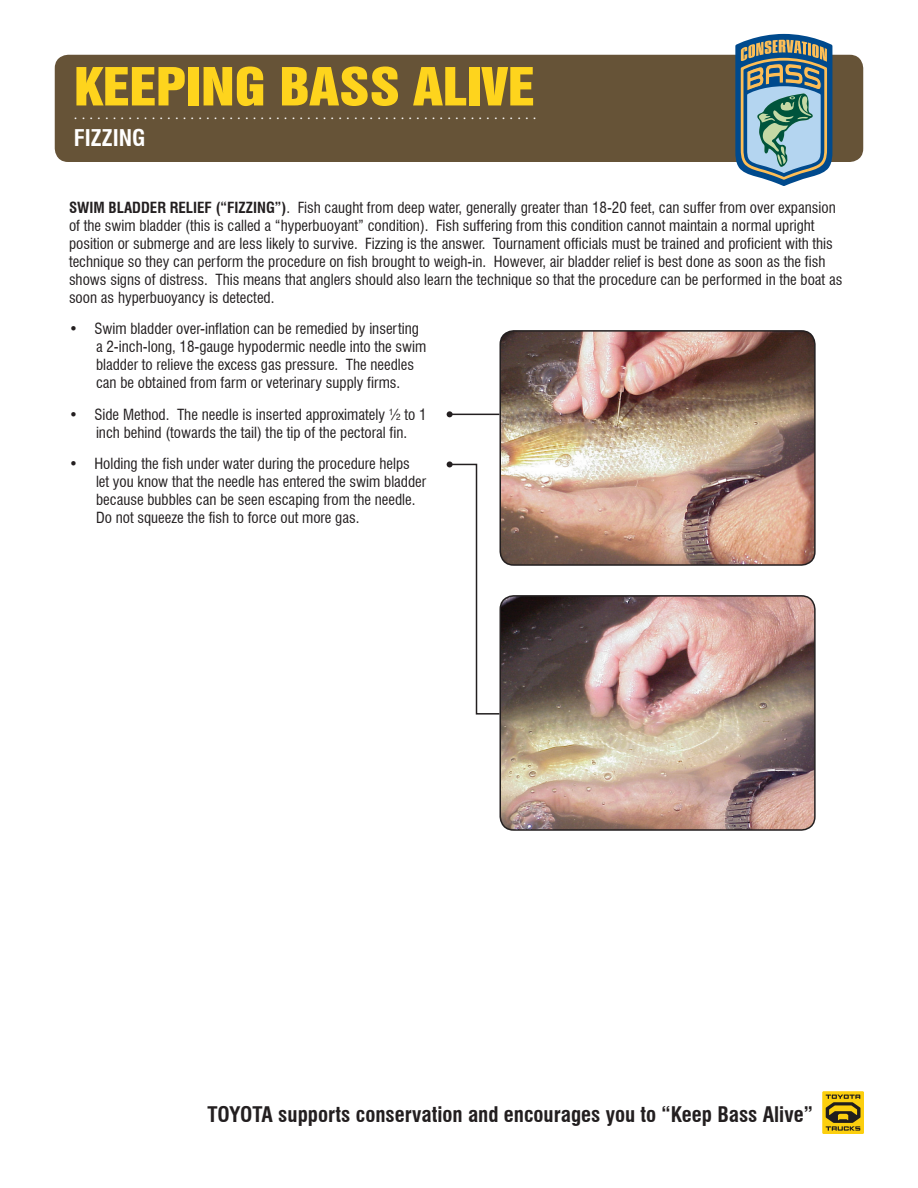
<style>
.page{position:relative;width:918px;height:1188px;background:#fff}
.page>*{position:absolute;margin:0;border:0;box-sizing:border-box;transform-origin:0 0}
.t1{font:48px "Swiss 921 BT Regular A";color:#fed41d;scale:1.15 1}
.t2{font:700 condensed 22.5px "Swiss 721 BT";color:#fff}
.t3{font:700 condensed 21px "Swiss 721 BT";color:#231f20}
.t4{font:300 19.5px "Myriad Pro";color:#fff}
.t5{font:condensed 15px/18px "Swiss 721 BT";color:#231f20}
.t6{font:700 condensed 15px "Swiss 721 BT";color:#231f20}
.s1{font-weight:700}
</style>
<div class="page">
<div style="left:55px;top:55px;width:808px;height:107px;background:#665337;border-radius:14px"></div>
<svg style="left:822px;top:1091px;width:42px;height:43px"></svg>
<svg style="left:826px;top:1095px;width:34px;height:36px"></svg>
<svg style="left:735px;top:34px;width:97px;height:152px;background:#7898a0"></svg>
<hr style="left:450px;top:414px;width:50px;height:1px;background:#231f20">
<svg style="left:447px;top:411px;width:6px;height:6px"></svg>
<img style="left:500px;top:332px;width:313px;height:233px">
<div style="left:500px;top:330px;width:316px;height:236px;border:2px solid #231f20;border-radius:14px"></div>
<img style="left:500px;top:597px;width:313px;height:233px">
<div style="left:500px;top:595px;width:316px;height:236px;border:2px solid #231f20;border-radius:14px"></div>
<svg style="left:447px;top:461px;width:54px;height:254px"></svg>
<h1 class="t1" style="left:74px;top:55px;width:402px">KEEPING BASS ALIVE</h1>
<h3 class="t4" style="left:74px;top:101px;width:464px">............................................................</h3>
<p class="t2" style="left:74px;top:124px;width:22px">Fizzing</p>
<p class="t5" style="left:69px;top:198px;width:775px;text-indent:206px"><span class="s1">”)</span>. Fish caught from deep water, generally greater than 18-20 feet, can suffer from over expansion of the swim bladder (this is called a “hyperbuoyant” condition). Fish suffering from this condition cannot maintain a normal upright position or submerge and are less likely to survive. Fizzing is the answer. Tournament officials must be trained and proficient with this technique so they can perform the procedure on fish brought to weigh-in. However, air bladder relief is best done as soon as the fish shows signs of distress. This means that anglers should also learn the technique so that the procedure can be performed in the boat as soon as hyperbuoyancy is detected.</p>
<p class="t5" style="left:96px;top:320px;width:332px;text-indent:-27px">• Swim bladder over-inflation can be remedied by inserting a 2-inch-long, 18-gauge hypodermic needle into the swim bladder to relieve the excess gas pressure. The needles can be obtained from farm or veterinary supply firms.</p>
<p class="t5" style="left:69px;top:405px;width:359px;text-align:center">• Side Method. The needle is inserted approximately ½ to 1 inch behind (towards the tail) the tip of the pectoral fin.</p>
<p class="t5" style="left:96px;top:455px;width:332px;text-indent:-27px">• Holding the fish under water during the procedure helps let you know that the needle has entered the swim bladder because bubbles can be seen escaping from the needle.<br>Do not squeeze the fish to force out more gas.</p>
<p class="t6" style="left:69px;top:198px;width:19px">Swim</p>
<p class="t6" style="left:109px;top:198px;width:18px">Bladder</p>
<p class="t6" style="left:170px;top:198px;width:17px">Relief</p>
<p class="t6" style="left:216px;top:198px;width:27px">(“Fizzing</p>
<h3 class="t3" style="left:207px;top:1102px;width:607px">TOYOTA supports conservation and encourages you to “Keep Bass Alive”</h3>
</div>
